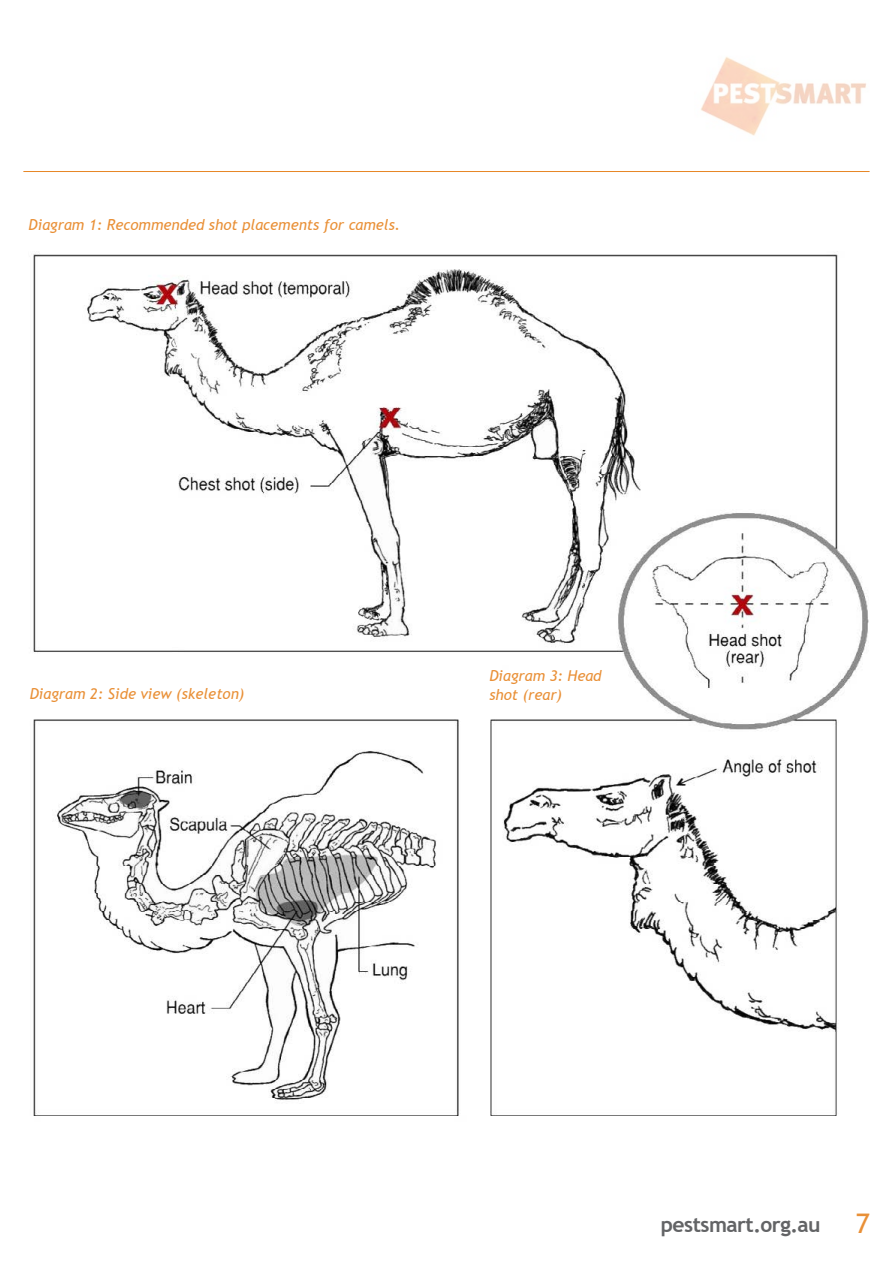
<style>
.page{position:relative;width:893px;height:1263px;background:#fff}
.page>*{position:absolute;margin:0;border:0;box-sizing:border-box;transform-origin:0 0}
.t1{font:27px "Trebuchet MS";color:#e99037}
.t2{font:700 21px "Trebuchet MS";letter-spacing:-.025em;color:#636466}
.t3{font:italic 15px/19.5px "Trebuchet MS";color:#e99037}
</style>
<div class="page">
<hr style="left:23px;top:171px;width:847px;height:1px;background:#e78625">
<img style="left:700px;top:57px;width:166px;height:79px">
<img style="left:33px;top:254px;width:836px;height:862px">
<div style="left:30px;top:688px;width:375px;height:29px;background:#fff"></div>
<div style="left:489px;top:670px;width:136px;height:47px;background:#fff"></div>
<p class="t3" style="left:29px;top:215px;width:373px">Diagram 1: Recommended shot placements for camels.</p>
<p class="t3" style="left:30px;top:684px;width:216px">Diagram 2: Side view (skeleton)</p>
<p class="t3" style="left:489px;top:666px;width:114px">Diagram 3: Head shot (rear)</p>
<h2 class="t2" style="left:661px;top:1211px;width:161px">pestsmart.org.au</h2>
<h1 class="t1" style="left:856px;top:1206px;width:16px">7</h1>
</div>
